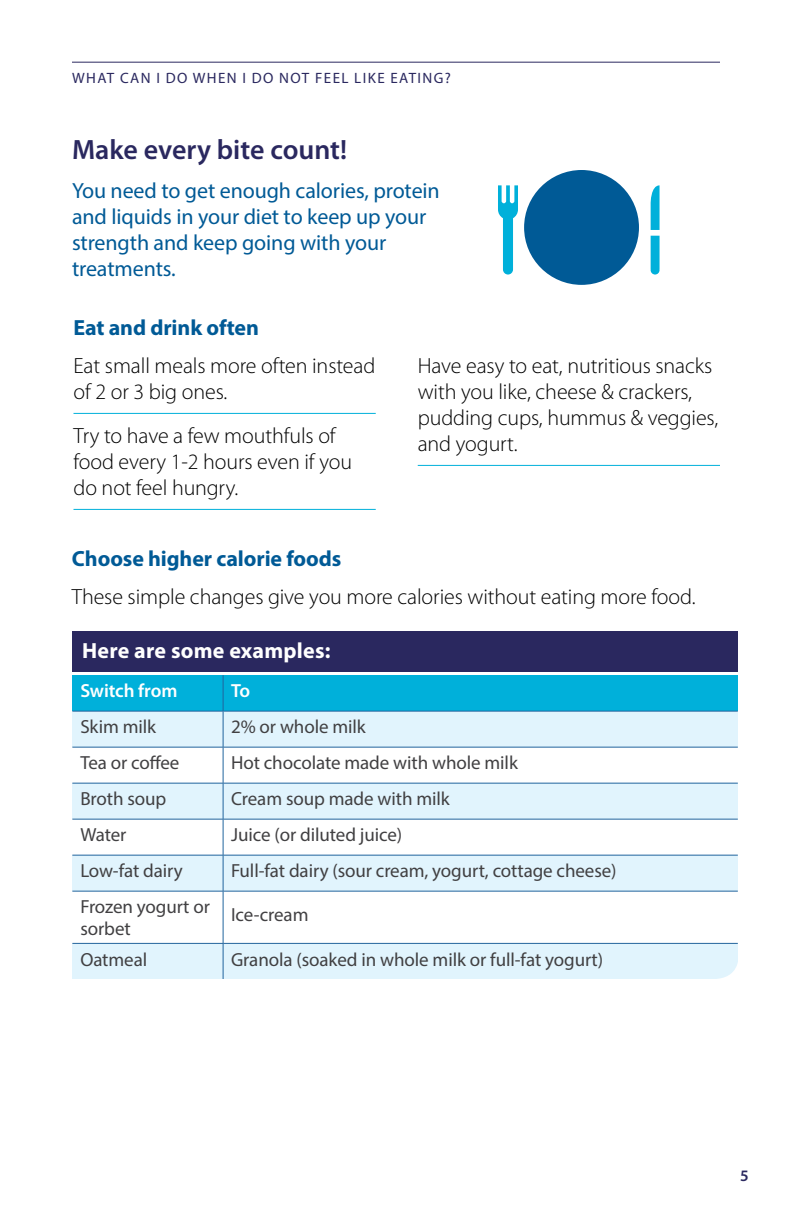
<style>
.page{position:relative;width:792px;height:1224px;background:#fff}
.page>*{position:absolute;margin:0;border:0;box-sizing:border-box;transform-origin:0 0}
.t1{font:600 28px "Myriad Pro";color:#2a285f}
.t2{font:300 22px/26px "Myriad Pro";letter-spacing:-.005em;color:#000}
.t3{font:22px/26px "Myriad Pro";letter-spacing:-.005em;color:#005a96}
.t4{font:700 22px "Myriad Pro";letter-spacing:-.005em;color:#005a96}
.t5{font:700 22px "Myriad Pro";letter-spacing:.01em;color:#fff}
.t6{font:19px/22px "Myriad Pro";letter-spacing:-.005em;color:#414042}
.t7{font:600 19px "Myriad Pro";letter-spacing:-.005em;color:#fff}
.t8{font:600 16px "Myriad Pro";color:#2a285f}
.t9{font:15px "Myriad Pro";letter-spacing:.095em;color:#2a285f}
</style>
<div class="page">
<hr style="left:74px;top:413px;width:302px;height:1px;background:#00b0da">
<hr style="left:74px;top:509px;width:302px;height:1px;background:#00b0da">
<hr style="left:418px;top:465px;width:302px;height:1px;background:#00b0da">
<div style="left:72px;top:675px;width:151px;height:36px;background:#00b0da"></div>
<div style="left:223px;top:675px;width:515px;height:36px;background:#00b0da"></div>
<div style="left:72px;top:711px;width:151px;height:36px;background:#e1f4fd"></div>
<div style="left:223px;top:711px;width:515px;height:36px;background:#e1f4fd"></div>
<div style="left:72px;top:783px;width:151px;height:36px;background:#e1f4fd"></div>
<div style="left:223px;top:783px;width:515px;height:36px;background:#e1f4fd"></div>
<div style="left:72px;top:855px;width:151px;height:36px;background:#e1f4fd"></div>
<div style="left:223px;top:855px;width:515px;height:36px;background:#e1f4fd"></div>
<div style="left:72px;top:943px;width:151px;height:36px;background:#e1f4fd"></div>
<div style="left:223px;top:943px;width:515px;height:36px;background:#e1f4fd"></div>
<hr style="left:223px;top:675px;width:1px;height:36px;background:#21649d">
<hr style="left:72px;top:711px;width:151px;height:1px;background:#21649d">
<hr style="left:223px;top:711px;width:515px;height:1px;background:#21649d">
<hr style="left:223px;top:711px;width:1px;height:36px;background:#21649d">
<hr style="left:72px;top:747px;width:151px;height:1px;background:#21649d">
<hr style="left:223px;top:747px;width:515px;height:1px;background:#21649d">
<hr style="left:223px;top:747px;width:1px;height:36px;background:#21649d">
<hr style="left:72px;top:783px;width:151px;height:1px;background:#21649d">
<hr style="left:223px;top:783px;width:515px;height:1px;background:#21649d">
<hr style="left:223px;top:783px;width:1px;height:36px;background:#21649d">
<hr style="left:72px;top:819px;width:151px;height:1px;background:#21649d">
<hr style="left:223px;top:819px;width:515px;height:1px;background:#21649d">
<hr style="left:223px;top:819px;width:1px;height:36px;background:#21649d">
<hr style="left:72px;top:855px;width:151px;height:1px;background:#21649d">
<hr style="left:223px;top:855px;width:515px;height:1px;background:#21649d">
<hr style="left:223px;top:855px;width:1px;height:36px;background:#21649d">
<hr style="left:72px;top:891px;width:151px;height:1px;background:#21649d">
<hr style="left:223px;top:891px;width:515px;height:1px;background:#21649d">
<hr style="left:223px;top:891px;width:1px;height:52px;background:#21649d">
<hr style="left:72px;top:943px;width:151px;height:1px;background:#21649d">
<hr style="left:223px;top:943px;width:515px;height:1px;background:#21649d">
<hr style="left:223px;top:944px;width:1px;height:35px;background:#21649d">
<svg style="left:719px;top:963px;width:19px;height:16px"></svg>
<div style="left:73px;top:632px;width:665px;height:40px;background:#2a285f"></div>
<div style="left:524px;top:170px;width:115px;height:115px;background:#005a96;border-radius:50%"></div>
<svg style="left:498px;top:185px;width:20px;height:90px"></svg>
<svg style="left:651px;top:185px;width:9px;height:45px"></svg>
<svg style="left:651px;top:236px;width:9px;height:39px"></svg>
<hr style="left:72px;top:62px;width:648px;height:1px;background:#2a285f">
<p class="t9" style="left:72px;top:69px;width:380px">WHAT CAN I DO WHEN I DO NOT FEEL LIKE EATING?</p>
<h2 class="t1" style="left:72px;top:134px;width:277px">Make every bite count!</h2>
<p class="t3" style="left:72px;top:177px;width:369px">You need to get enough calories, protein and liquids in your diet to keep up your strength and keep going with your treatments.</p>
<h3 class="t4" style="left:74px;top:313px;width:187px">Eat and drink often</h3>
<p class="t2" style="left:74px;top:353px;width:303px">Eat small meals more often instead of 2 or 3 big ones.</p>
<p class="t2" style="left:74px;top:423px;width:280px">Try to have a few mouthfuls of food every 1-2 hours even if you do not feel hungry.</p>
<p class="t2" style="left:418px;top:353px;width:302px">Have easy to eat, nutritious snacks with you like, cheese &amp; crackers, pudding cups, hummus &amp; veggies, and yogurt.</p>
<h3 class="t4" style="left:72px;top:544px;width:271px">Choose higher calorie foods</h3>
<p class="t2" style="left:72px;top:584px;width:625px">These simple changes give you more calories without eating more food.</p>
<h3 class="t5" style="left:82px;top:636px;width:250px">Here are some examples:</h3>
<p class="t7" style="left:80px;top:681px;width:99px">Switch from</p>
<p class="t7" style="left:231px;top:681px;width:21px">To</p>
<p class="t6" style="left:80px;top:716px;width:77px">Skim milk</p>
<p class="t6" style="left:231px;top:716px;width:136px">2% or whole milk</p>
<p class="t6" style="left:80px;top:752px;width:101px">Tea or coffee</p>
<p class="t6" style="left:231px;top:752px;width:288px">Hot chocolate made with whole milk</p>
<p class="t6" style="left:80px;top:788px;width:87px">Broth soup</p>
<p class="t6" style="left:231px;top:788px;width:220px">Cream soup made with milk</p>
<p class="t6" style="left:80px;top:824px;width:48px">Water</p>
<p class="t6" style="left:231px;top:824px;width:173px">Juice (or diluted juice)</p>
<p class="t6" style="left:80px;top:860px;width:104px">Low-fat dairy</p>
<p class="t6" style="left:231px;top:860px;width:387px">Full-fat dairy (sour cream, yogurt, cottage cheese)</p>
<p class="t6" style="left:80px;top:896px;width:131px">Frozen yogurt or sorbet</p>
<p class="t6" style="left:231px;top:904px;width:79px">Ice-cream</p>
<p class="t6" style="left:80px;top:948px;width:68px">Oatmeal</p>
<p class="t6" style="left:231px;top:948px;width:374px">Granola (soaked in whole milk or full-fat yogurt)</p>
<p class="t8" style="left:740px;top:1167px;width:10px">5</p>
</div>
